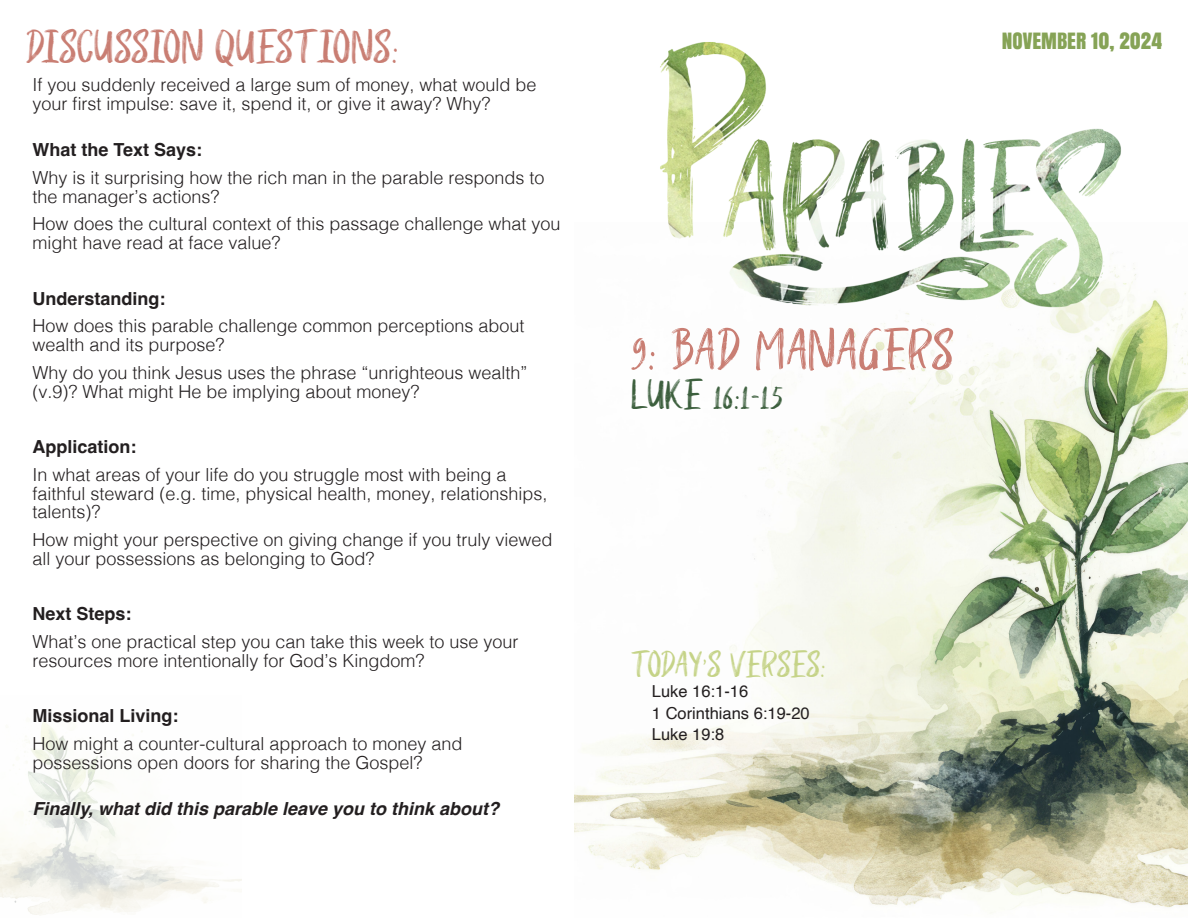
<style>
.page{position:relative;width:1188px;height:918px;background:#fff}
.page>*{position:absolute;margin:0;border:0;box-sizing:border-box;transform-origin:0 0}
.t1{font:52.5px "Shutten Reason Sans";letter-spacing:-.015em;color:#c97e73}
.t2{font:42px "Shutten Reason Sans";letter-spacing:-.02em;color:#c97e73}
.t3{font:37.5px "Shutten Reason Sans";letter-spacing:-.005em;color:#3c5f3d}
.t4{font:33px "Shutten Reason Sans";letter-spacing:-.04em;color:#c5d387}
.t5{font:21px "Anton";color:#86a356}
.t6{font:300 18px/18.8px "Helvetica";color:#231f20}
.t7{font:700 18px "Helvetica";color:#231f20}
.t8{font:italic 700 18px "Helvetica";color:#231f20}
.t9{font:16.5px "Helvetica";color:#231f20}
</style>
<div class="page">
<img style="left:574px;top:293px;width:614px;height:621px">
<img style="left:0;top:720px;width:242px;height:195px">
<img style="left:581px;top:42px;width:599px;height:310px">
<p class="t2" style="left:26px;top:23px;width:375px">DISCUSSION QUESTIONS:</p>
<p class="t6" style="left:32px;top:74px;width:506px">If you suddenly received a large sum of money, what would be your first impulse: save it, spend it, or give it away? Why?</p>
<p class="t7" style="left:32px;top:139px;width:171px">What the Text Says:</p>
<p class="t6" style="left:32px;top:167px;width:514px">Why is it surprising how the rich man in the parable responds to the manager’s actions?</p>
<p class="t6" style="left:32px;top:213px;width:529px">How does the cultural context of this passage challenge what you might have read at face value?</p>
<p class="t7" style="left:32px;top:287px;width:135px">Understanding:</p>
<p class="t6" style="left:32px;top:315px;width:494px">How does this parable challenge common perceptions about wealth and its purpose?</p>
<p class="t6" style="left:32px;top:362px;width:497px">Why do you think Jesus uses the phrase “unrighteous wealth” (v.9)? What might He be implying about money?</p>
<p class="t7" style="left:32px;top:436px;width:106px">Application:</p>
<p class="t6" style="left:32px;top:464px;width:517px">In what areas of your life do you struggle most with being a faithful steward (e.g. time, physical health, money, relationships, talents)?</p>
<p class="t6" style="left:32px;top:529px;width:522px">How might your perspective on giving change if you truly viewed all your possessions as belonging to God?</p>
<p class="t7" style="left:32px;top:603px;width:101px">Next Steps:</p>
<p class="t6" style="left:32px;top:631px;width:488px">What’s one practical step you can take this week to use your resources more intentionally for God’s Kingdom?</p>
<p class="t7" style="left:32px;top:705px;width:148px">Missional Living:</p>
<p class="t6" style="left:32px;top:733px;width:432px">How might a counter-cultural approach to money and possessions open doors for sharing the Gospel?</p>
<p class="t8" style="left:32px;top:798px;width:468px">Finally, what did this parable leave you to think about?</p>
<p class="t5" style="left:1002px;top:25px;width:162px">NOVEMBER 10, 2024</p>
<p class="t1" style="left:631px;top:320px;width:325px">9: BAD MANAGERS</p>
<p class="t3" style="left:631px;top:373px;width:154px">LUKE 16:1-15</p>
<p class="t4" style="left:631px;top:645px;width:196px">TODAY’S VERSES:</p>
<p class="t9" style="left:652px;top:679px;width:98px">Luke 16:1-16</p>
<p class="t9" style="left:652px;top:700px;width:159px">1 Corinthians 6:19-20</p>
<p class="t9" style="left:652px;top:721px;width:74px">Luke 19:8</p>
</div>
